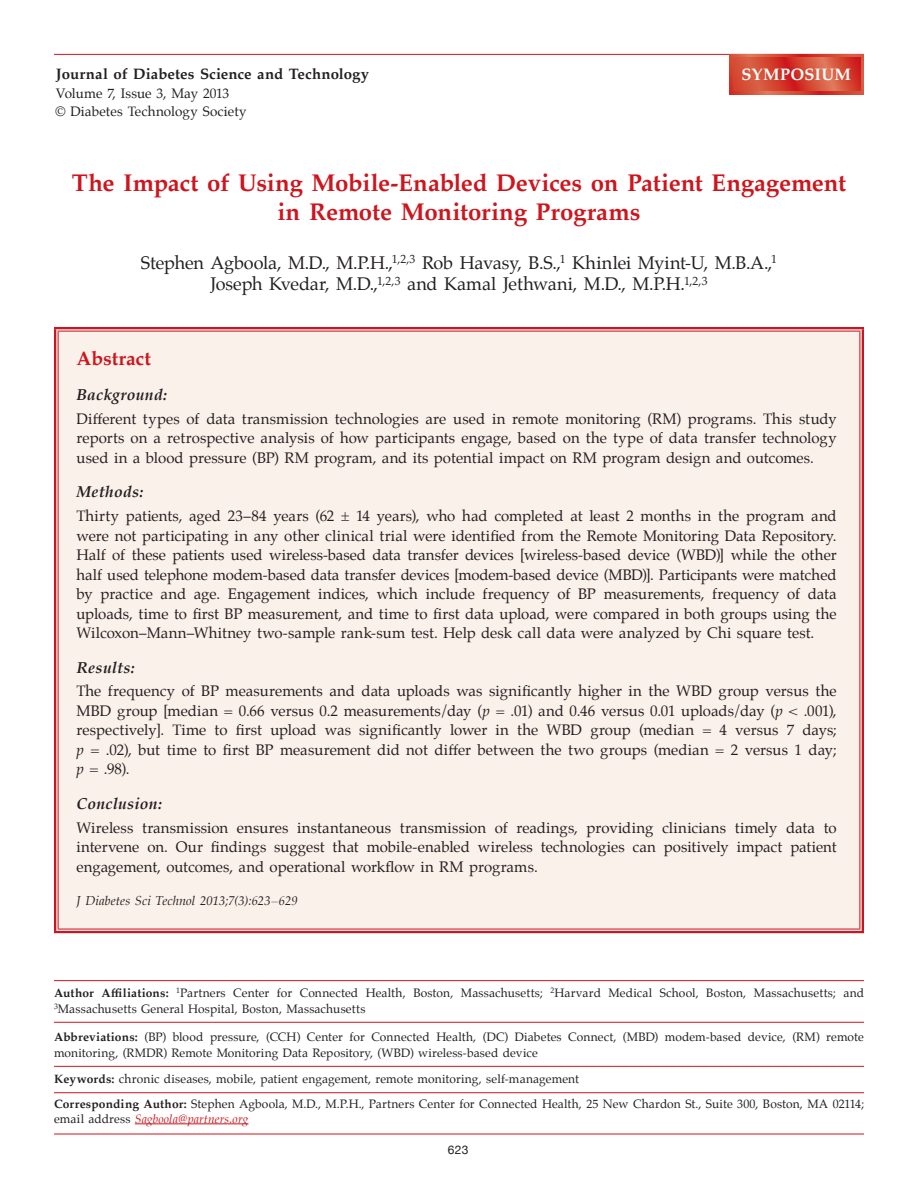
<style>
.page{position:relative;width:918px;height:1188px;background:#fff}
.page>*{position:absolute;margin:0;border:0;box-sizing:border-box;transform-origin:0 0}
.t1{font:700 24px/28.8px "Palatino";letter-spacing:-.005em;color:#cd151d;text-align:center}
.Subheads{font:700 19.5px "Palatino";letter-spacing:-.005em;color:#cd151d}
.Authors-Names{font:18px/21.6px "Palatino";letter-spacing:-.005em;color:#231f20;text-align:center}
.t2{font:700 16.5px "Palatino";letter-spacing:.02em;color:#fff}
.Subhead2{font:italic 700 15.75px "Palatino";letter-spacing:.015em;color:#231f20}
.Abstract_Text{font:15px/19.5px "Palatino";color:#231f20;text-align:justify}
.t3{font:700 15px "Palatino";letter-spacing:.005em;color:#231f20}
.t4{font:13.5px/18px "Palatino";letter-spacing:.005em;color:#231f20}
.Subhead2-2{font:italic 12.75px "Palatino";letter-spacing:.005em;color:#231f20}
.t5{font:12px/15.9px "Palatino";letter-spacing:.01em;color:#231f20}
.t6{font:12px "Helvetica Neue";color:#231f20}
.s1{font-style:italic}
.s2{font-weight:700}
.s3{font-style:italic;color:#cd151d}
</style>
<div class="page">
<hr style="left:54px;top:1134px;width:810px;height:1px;background:#cd151d">
<hr style="left:135px;top:1123px;width:114px;height:1px;background:#cd151d">
<hr style="left:54px;top:980px;width:810px;height:1px;background:#cd151d">
<hr style="left:54px;top:1022px;width:810px;height:1px;background:#cd151d">
<hr style="left:54px;top:1066px;width:810px;height:1px;background:#cd151d">
<hr style="left:54px;top:1092px;width:810px;height:1px;background:#cd151d">
<div style="left:56px;top:329px;width:806px;height:602px;background:#fbf1eb"></div>
<svg style="left:56px;top:329px;width:806px;height:2px;background:#e2a8ae"></svg>
<svg style="left:56px;top:331px;width:2px;height:598px"></svg>
<svg style="left:860px;top:331px;width:2px;height:598px"></svg>
<hr style="left:54px;top:929px;width:810px;height:4px;background:#eadce0">
<hr style="left:54px;top:327px;width:810px;height:2px;background:#cd151d">
<hr style="left:58px;top:331px;width:802px;height:1px;background:#cd151d">
<hr style="left:54px;top:329px;width:2px;height:602px;background:#cd151d">
<hr style="left:58px;top:331px;width:1px;height:598px;background:#cd151d">
<hr style="left:859px;top:331px;width:1px;height:598px;background:#cd151d">
<hr style="left:862px;top:329px;width:2px;height:602px;background:#cd151d">
<hr style="left:58px;top:929px;width:802px;height:1px;background:#cd151d">
<hr style="left:54px;top:931px;width:810px;height:2px;background:#cd151d">
<hr style="left:54px;top:54px;width:810px;height:1px;background:#cd151d">
<svg style="left:730px;top:54px;width:134px;height:40px"></svg>
<svg style="left:733px;top:57px;width:128px;height:34px;background:#d54835"></svg>
<p class="t3" style="left:56px;top:61px;width:315px">Journal of Diabetes Science and Technology</p>
<p class="t4" style="left:55px;top:85px;width:193px">Volume 7, Issue 3, May 2013<br>© Diabetes Technology Society</p>
<p class="t2" style="left:741px;top:61px;width:111px">SYMPOSIUM</p>
<p class="t1" style="left:72px;top:168px;width:776px">The Impact of Using Mobile-Enabled Devices on Patient Engagement in Remote Monitoring Programs</p>
<p class="Authors-Names" style="left:141px;top:252px;width:638px">Stephen Agboola, M.D., M.P.H.,<sup>1,2,3</sup> Rob Havasy, B.S.,<sup>1</sup> Khinlei Myint-U, M.B.A.,<sup>1<br></sup>Joseph Kvedar, M.D.,<sup>1,2,3</sup> and Kamal Jethwani, M.D., M.P.H.<sup>1,2,3</sup></p>
<p class="Subheads" style="left:76px;top:342px;width:76px">Abstract</p>
<p class="Subhead2" style="left:76px;top:381px;width:92px">Background:</p>
<p class="Abstract_Text" style="left:76px;top:409px;width:762px">Different types of data transmission technologies are used in remote monitoring (RM) programs. This study reports on a retrospective analysis of how participants engage, based on the type of data transfer technology used in a blood pressure (BP) RM program, and its potential impact on RM program design and outcomes.</p>
<p class="Subhead2" style="left:76px;top:479px;width:68px">Methods:</p>
<p class="Abstract_Text" style="left:76px;top:506px;width:762px">Thirty patients, aged 23–84 years (62 ± 14 years), who had completed at least 2 months in the program and were not participating in any other clinical trial were identified from the Remote Monitoring Data Repository.<br>Half of these patients used wireless-based data transfer devices [wireless-based device (WBD)] while the other half used telephone modem-based data transfer devices [modem-based device (MBD)]. Participants were matched by practice and age. Engagement indices, which include frequency of BP measurements, frequency of data uploads, time to first BP measurement, and time to first data upload, were compared in both groups using the Wilcoxon–Mann–Whitney two-sample rank-sum test. Help desk call data were analyzed by Chi square test.</p>
<p class="Subhead2" style="left:76px;top:654px;width:60px">Results:</p>
<p class="Abstract_Text" style="left:76px;top:681px;width:762px">The frequency of BP measurements and data uploads was significantly higher in the WBD group versus the MBD group [median = 0.66 versus 0.2 measurements/day (<span class="s1">p</span> = .01) and 0.46 versus 0.01 uploads/day (<span class="s1">p</span> &lt; .001), respectively]. Time to first upload was significantly lower in the WBD group (median = 4 versus 7 days; <span class="s1">p</span> = .02), but time to first BP measurement did not differ between the two groups (median = 2 versus 1 day; <span class="s1">p</span> = .98).</p>
<p class="Subhead2" style="left:76px;top:790px;width:87px">Conclusion:</p>
<p class="Abstract_Text" style="left:76px;top:818px;width:762px">Wireless transmission ensures instantaneous transmission of readings, providing clinicians timely data to intervene on. Our findings suggest that mobile-enabled wireless technologies can positively impact patient engagement, outcomes, and operational workflow in RM programs.</p>
<p class="Subhead2-2" style="left:76px;top:890px;width:223px">J Diabetes Sci Technol 2013;7(3):623–629</p>
<p class="t5" style="left:54px;top:985px;width:812px"><span class="s2">Author Affiliations:</span> <sup>1</sup>Partners Center for Connected Health, Boston, Massachusetts; <sup>2</sup>Harvard Medical School, Boston, Massachusetts; and<br><sup>3</sup>Massachusetts General Hospital, Boston, Massachusetts</p>
<p class="t5" style="left:54px;top:1029px;width:812px"><span class="s2">Abbreviations:</span> (BP) blood pressure, (CCH) Center for Connected Health, (DC) Diabetes Connect, (MBD) modem-based device, (RM) remote monitoring, (RMDR) Remote Monitoring Data Repository, (WBD) wireless-based device</p>
<p class="t5" style="left:54px;top:1071px;width:527px"><span class="s2">Keywords:</span> chronic diseases, mobile, patient engagement, remote monitoring, self-management</p>
<p class="t5" style="left:54px;top:1097px;width:812px;line-height:14.4px"><span class="s2">Corresponding Author:</span> Stephen Agboola, M.D., M.P.H., Partners Center for Connected Health, 25 New Chardon St., Suite 300, Boston, MA 02114; email address <span class="s3">Sagboola@partners.org</span></p>
<p class="t6" style="left:448px;top:1141px;width:22px">623</p>
</div>
